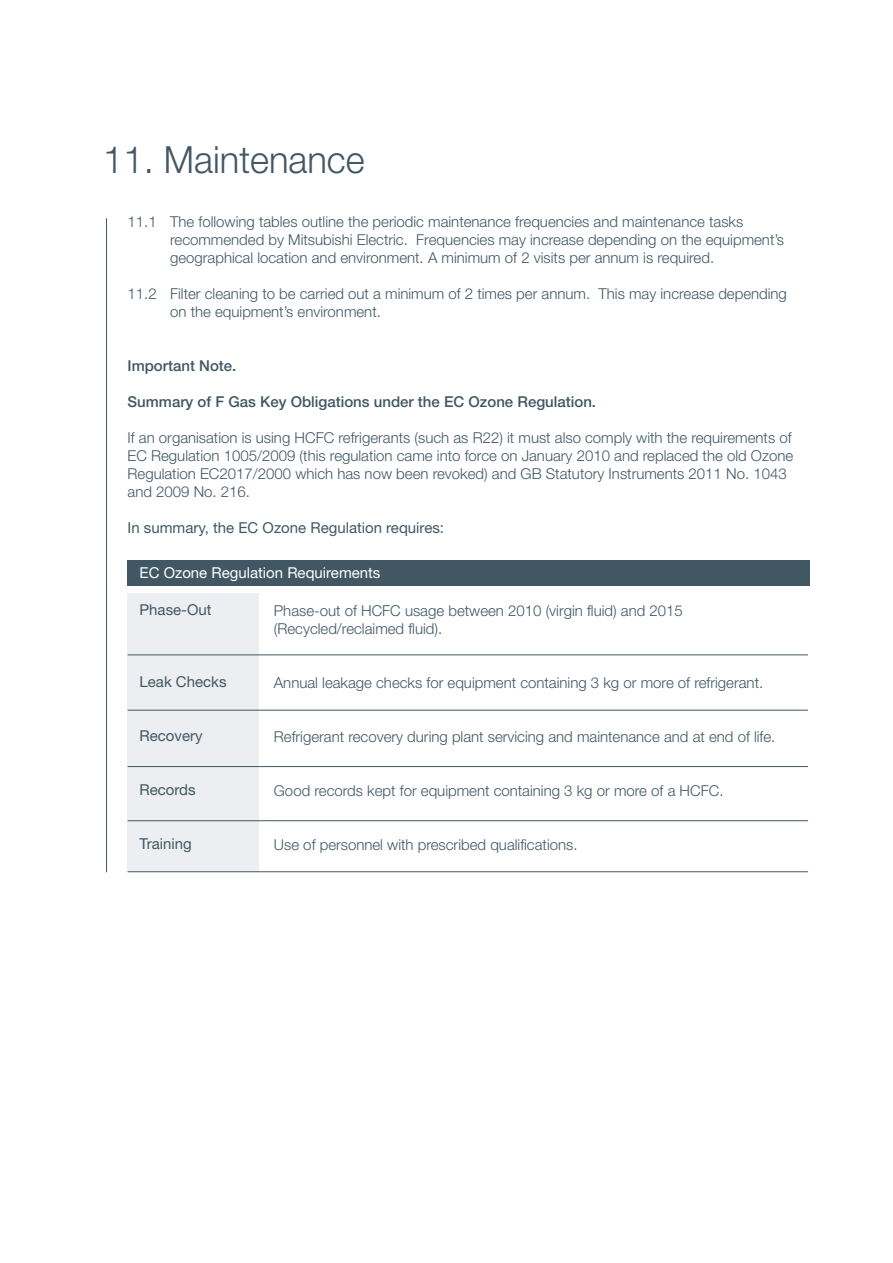
<style>
.page{position:relative;width:893px;height:1263px;background:#fff}
.page>*{position:absolute;margin:0;border:0;box-sizing:border-box;transform-origin:0 0}
.t1{font:300 37.5px "Helvetica Neue";color:#415764}
.t2{font:300 15px/18px "Helvetica Neue";color:#415764}
.t3{font:15px "Helvetica Neue";color:#415764}
.t4{font:500 15px "Helvetica Neue";color:#415764}
.t5{font:15px "Helvetica Neue";color:#fff}
</style>
<div class="page">
<hr style="left:106px;top:218px;width:1px;height:654px;background:#415764">
<div style="left:128px;top:593px;width:131px;height:278px;background:#eceef1"></div>
<div style="left:128px;top:561px;width:682px;height:25px;background:#415764"></div>
<hr style="left:128px;top:654px;width:680px;height:1px;background:#415764">
<hr style="left:128px;top:710px;width:680px;height:1px;background:#415764">
<hr style="left:128px;top:766px;width:680px;height:1px;background:#415764">
<hr style="left:128px;top:820px;width:680px;height:1px;background:#415764">
<hr style="left:128px;top:871px;width:680px;height:1px;background:#415764">
<h1 class="t1" style="left:103px;top:129px;width:263px">11. Maintenance</h1>
<p class="t2" style="left:170px;top:212px;width:616px;text-indent:-43px">11.1 The following tables outline the periodic maintenance frequencies and maintenance tasks recommended by Mitsubishi Electric. Frequencies may increase depending on the equipment’s geographical location and environment. A minimum of 2 visits per annum is required.</p>
<p class="t2" style="left:170px;top:284px;width:618px;text-indent:-43px">11.2 Filter cleaning to be carried out a minimum of 2 times per annum. This may increase depending on the equipment’s environment.</p>
<p class="t4" style="left:128px;top:354px;width:110px">Important Note.</p>
<p class="t4" style="left:128px;top:390px;width:470px">Summary of F Gas Key Obligations under the EC Ozone Regulation.</p>
<p class="t2" style="left:128px;top:428px;width:667px">If an organisation is using HCFC refrigerants (such as R22) it must also comply with the requirements of EC Regulation 1005/2009 (this regulation came into force on January 2010 and replaced the old Ozone Regulation EC2017/2000 which has now been revoked) and GB Statutory Instruments 2011 No. 1043 and 2009 No. 216.</p>
<p class="t3" style="left:128px;top:515px;width:318px">In summary, the EC Ozone Regulation requires:</p>
<p class="t5" style="left:140px;top:560px;width:242px">EC Ozone Regulation Requirements</p>
<p class="t3" style="left:140px;top:597px;width:73px">Phase-Out</p>
<p class="t2" style="left:274px;top:600px;width:411px">Phase-out of HCFC usage between 2010 (virgin fluid) and 2015 (Recycled/reclaimed fluid).</p>
<p class="t3" style="left:140px;top:669px;width:88px">Leak Checks</p>
<p class="t2" style="left:274px;top:672px;width:491px">Annual leakage checks for equipment containing 3 kg or more of refrigerant.</p>
<p class="t3" style="left:140px;top:723px;width:65px">Recovery</p>
<p class="t2" style="left:274px;top:726px;width:503px">Refrigerant recovery during plant servicing and maintenance and at end of life.</p>
<p class="t3" style="left:140px;top:777px;width:58px">Records</p>
<p class="t2" style="left:274px;top:780px;width:451px">Good records kept for equipment containing 3 kg or more of a HCFC.</p>
<p class="t3" style="left:140px;top:831px;width:54px">Training</p>
<p class="t2" style="left:274px;top:834px;width:305px">Use of personnel with prescribed qualifications.</p>
</div>
